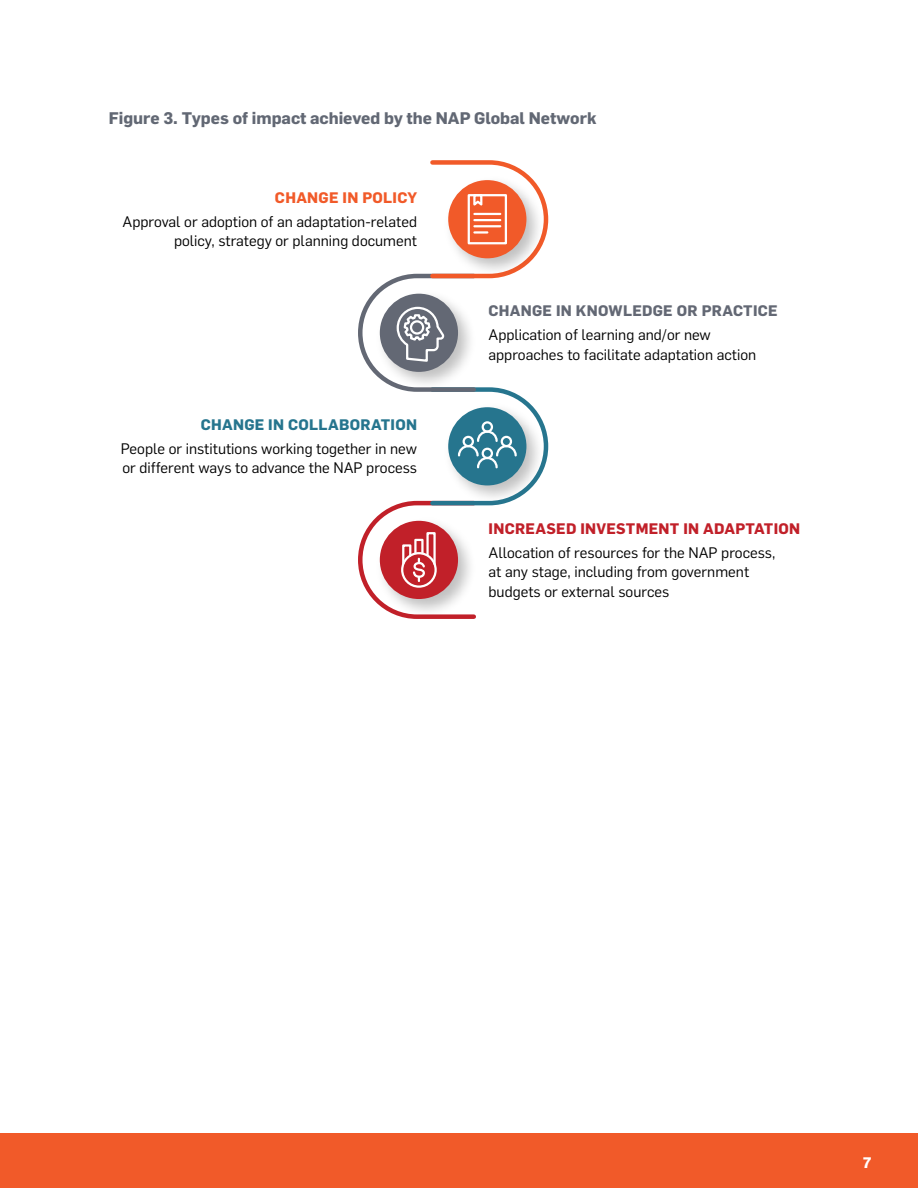
<style>
.page{position:relative;width:918px;height:1188px;background:#fff}
.page>*{position:absolute;margin:0;border:0;box-sizing:border-box;transform-origin:0 0}
.t1{font:700 16.5px "Flama";color:#626874}
.t2{font:15px/19.5px "Flama";color:#000}
.t3{font:700 15px "Flama";letter-spacing:.02em;color:#c12029}
.t4{font:700 15px "Flama";letter-spacing:.02em;color:#636874}
.t5{font:700 15px "Flama";letter-spacing:.02em;color:#26758e}
.t6{font:700 15px "Flama";letter-spacing:.02em;color:#f15a29}
.t7{font:700 15px "Flama";color:#fff}
</style>
<div class="page">
<div style="left:0;top:1133px;width:918px;height:55px;background:#f15a29"></div>
<svg style="left:358px;top:160px;width:191px;height:459px"></svg>
<p class="t1" style="left:109px;top:106px;width:489px">Figure 3. Types of impact achieved by the NAP Global Network</p>
<p class="t6" style="left:275px;top:186px;width:144px">CHANGE IN POLICY</p>
<p class="t2" style="left:123px;top:211px;width:296px;text-align:right">Approval or adoption of an adaptation-related policy, strategy or planning document</p>
<p class="t5" style="left:201px;top:414px;width:218px">CHANGE IN COLLABORATION</p>
<p class="t2" style="left:121px;top:438px;width:298px">People or institutions working together in new or different ways to advance the NAP process</p>
<p class="t4" style="left:489px;top:300px;width:291px">CHANGE IN KNOWLEDGE OR PRACTICE</p>
<p class="t2" style="left:489px;top:324px;width:269px">Application of learning and/or new approaches to facilitate adaptation action</p>
<p class="t3" style="left:489px;top:517px;width:313px">INCREASED INVESTMENT IN ADAPTATION</p>
<p class="t2" style="left:489px;top:542px;width:288px">Allocation of resources for the NAP process, at any stage, including from government budgets or external sources</p>
<p class="t7" style="left:863px;top:1152px;width:10px">7</p>
</div>
